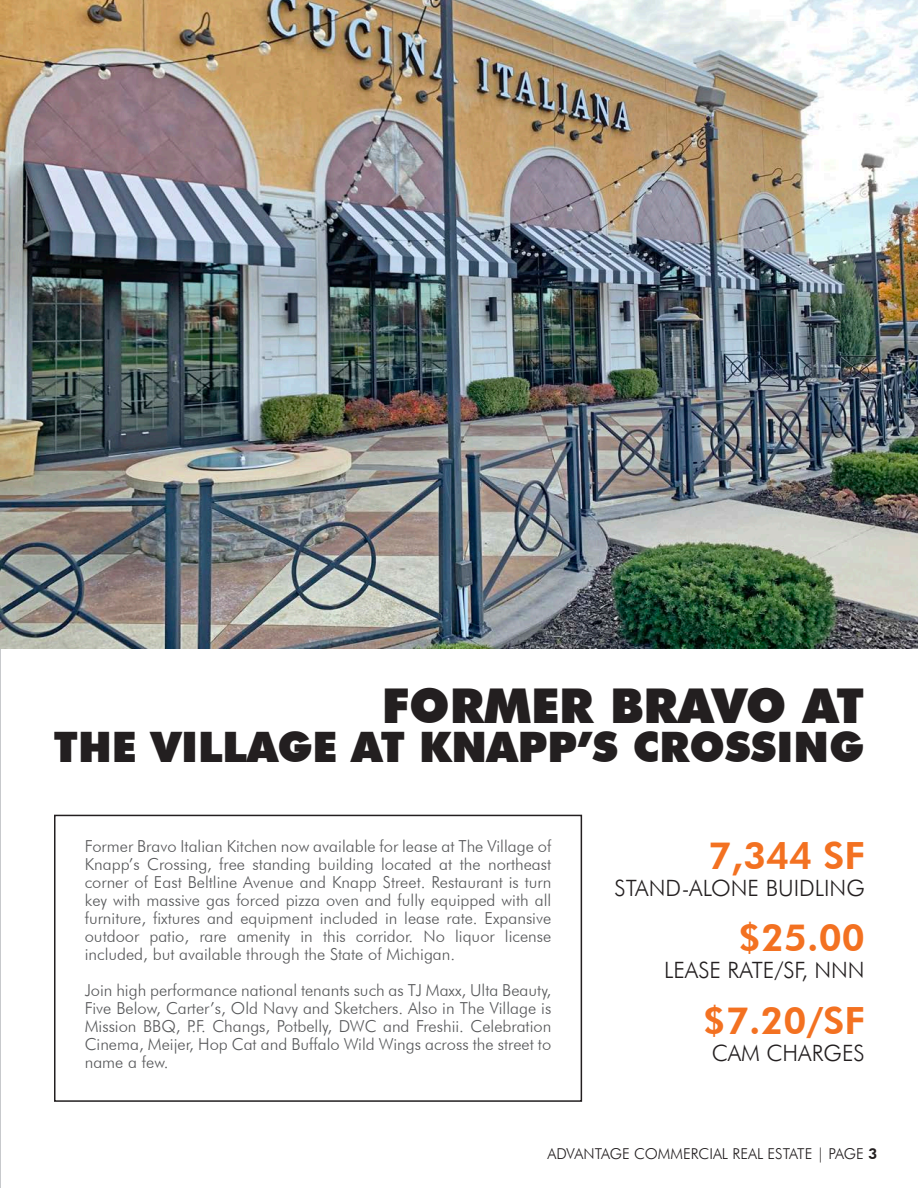
<style>
.page{position:relative;width:918px;height:1188px;background:#fff}
.page>*{position:absolute;margin:0;border:0;box-sizing:border-box;transform-origin:0 0}
.t1{font:900 48px "Futura BT";color:#231f20}
.t2{font:900 42px "Futura BT";color:#231f20}
.t3{font:800 37.5px "Futura BT";color:#f37121}
.t4{font:300 22.5px "Futura BT";color:#231f20}
.t5{font:300 16.5px/18px "Futura BT";color:#57585a;text-align:justify}
.t6{font:300 15px "Futura BT";color:#231f20}
.s1{font-weight:800}
</style>
<div class="page">
<div style="left:54px;top:815px;width:528px;height:287px;border:2px solid #231f20"></div>
<img style="left:0;top:0;width:918px;height:648px">
<h1 class="t1" style="left:382px;top:677px;width:484px">FORMER BRAVO AT</h1>
<h2 class="t2" style="left:54px;top:722px;width:812px">THE VILLAGE AT KNAPP’S CROSSING</h2>
<p class="t5" style="left:85px;top:837px;width:468px">Former Bravo Italian Kitchen now available for lease at The Village of Knapp’s Crossing, free standing building located at the northeast corner of East Beltline Avenue and Knapp Street. Restaurant is turn key with massive gas forced pizza oven and fully equipped with all furniture, fixtures and equipment included in lease rate. Expansive outdoor patio, rare amenity in this corridor. No liquor license included, but available through the State of Michigan.</p>
<p class="t5" style="left:85px;top:981px;width:468px">Join high performance national tenants such as TJ Maxx, Ulta Beauty, Five Below, Carter’s, Old Navy and Sketchers. Also in The Village is Mission BBQ, P.F. Changs, Potbelly, DWC and Freshii. Celebration Cinema, Meijer, Hop Cat and Buffalo Wild Wings across the street to name a few.</p>
<h3 class="t3" style="left:709px;top:833px;width:158px">7,344 SF</h3>
<h3 class="t4" style="left:615px;top:874px;width:252px">STAND-ALONE BUIDLING</h3>
<h3 class="t3" style="left:738px;top:915px;width:128px">$25.00</h3>
<h3 class="t4" style="left:664px;top:957px;width:202px">LEASE RATE/SF, NNN</h3>
<h3 class="t3" style="left:703px;top:998px;width:163px">$7.20/SF</h3>
<h3 class="t4" style="left:712px;top:1039px;width:155px">CAM CHARGES</h3>
<p class="t6" style="left:547px;top:1144px;width:331px">ADVANTAGE COMMERCIAL REAL ESTATE | PAGE <span class="s1">3</span></p>
</div>
